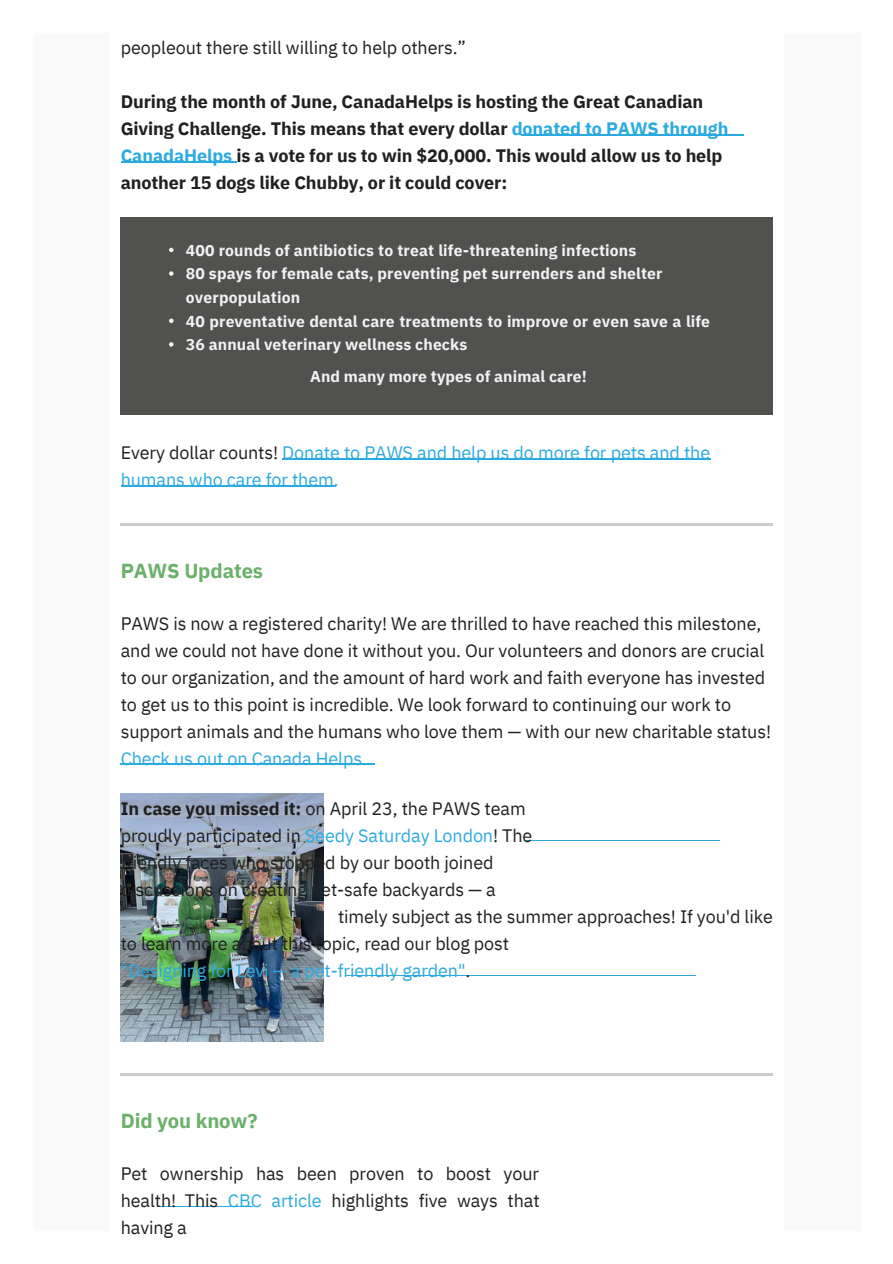
<style>
.page{position:relative;width:893px;height:1264px;background:#fff}
.page>*{position:absolute;margin:0;border:0;box-sizing:border-box;transform-origin:0 0}
.t1{font:700 20.25px "IBM Plex Sans";letter-spacing:-.005em;color:#6bb169}
.t2{font:18px/27px "IBM Plex Sans";letter-spacing:-.005em;color:#202020;text-align:justify}
.t3{font:700 18px/27px "IBM Plex Sans";letter-spacing:-.005em;color:#202020}
.t4{font:18px/27px "IBM Plex Sans";letter-spacing:-.005em;color:#2baadf}
.t5{font:700 15.75px/23.5px "IBM Plex Sans";letter-spacing:.01em;color:#f2f2f2}
.s1{color:#2baadf}
.s2{color:#202020}
.s3{font-weight:700}
</style>
<div class="page">
<div style="left:33px;top:25px;width:827px;height:1212px;background:#fafafa"></div>
<div style="left:109px;top:25px;width:675px;height:1212px;background:#fff"></div>
<hr style="left:521px;top:134px;width:222px;height:1px;background:#2baadf">
<hr style="left:121px;top:161px;width:115px;height:1px;background:#2baadf">
<div style="left:121px;top:217px;width:651px;height:198px;background:#515150"></div>
<svg style="left:169px;top:248px;width:4px;height:4px"></svg>
<svg style="left:169px;top:271px;width:4px;height:5px"></svg>
<svg style="left:169px;top:318px;width:4px;height:5px"></svg>
<svg style="left:169px;top:342px;width:4px;height:4px"></svg>
<hr style="left:282px;top:458px;width:428px;height:1px;background:#2baadf">
<hr style="left:121px;top:485px;width:214px;height:1px;background:#2baadf">
<hr style="left:121px;top:523px;width:651px;height:2px;background:#ccc">
<hr style="left:121px;top:763px;width:254px;height:2px;background:#2baadf">
<img style="left:121px;top:793px;width:202px;height:248px">
<hr style="left:160px;top:1205px;width:92px;height:1px;background:#2baadf">
<hr style="left:121px;top:1073px;width:652px;height:2px;background:#ccc">
<hr style="left:345px;top:975px;width:350px;height:1px;background:#2baadf">
<hr style="left:526px;top:840px;width:194px;height:1px;background:#2baadf">
<p class="t2" style="left:121px;top:34px;width:347px">peopleout there still willing to help others.”</p>
<p class="t3" style="left:121px;top:88px;width:609px">During the month of June, CanadaHelps is hosting the Great Canadian Giving Challenge. This means that every dollar <span class="s1">donated to PAWS through CanadaHelps</span> is a vote for us to win $20,000. This would allow us to help another 15 dogs like Chubby, or it could cover:</p>
<p class="t5" style="left:186px;top:238px;width:525px">400 rounds of antibiotics to treat life-threatening infections<br>80 spays for female cats, preventing pet surrenders and shelter overpopulation<br>40 preventative dental care treatments to improve or even save a life 36 annual veterinary wellness checks</p>
<p class="t5" style="left:310px;top:364px;width:278px">And many more types of animal care!</p>
<p class="t4" style="left:121px;top:439px;width:591px"><span class="s2">Every dollar counts!</span> Donate to PAWS and help us do more for pets and the humans who care for them.</p>
<p class="t1" style="left:121px;top:557px;width:144px">PAWS Updates</p>
<p class="t2" style="left:121px;top:610px;width:652px;text-align:left">PAWS is now a registered charity! We are thrilled to have reached this milestone, and we could not have done it without you. Our volunteers and donors are crucial to our organization, and the amount of hard work and faith everyone has invested to get us to this point is incredible. We look forward to continuing our work to support animals and the humans who love them — with our new charitable status!</p>
<p class="t4" style="left:121px;top:745px;width:248px">Check us out on Canada Helps.</p>
<p class="t2" style="left:121px;top:794px;width:406px"><span class="s3">In case you missed it:</span> on April 23, the PAWS team</p>
<p class="t2" style="left:121px;top:821px;width:413px">proudly participated in <span class="s1">Seedy Saturday London</span>! The</p>
<p class="t2" style="left:121px;top:848px;width:374px">friendly faces who stopped by our booth joined</p>
<p class="t2" style="left:121px;top:875px;width:376px">discussions on creating pet-safe backyards — a</p>
<p class="t2" style="left:338px;top:902px;width:436px">timely subject as the summer approaches! If you'd like</p>
<p class="t2" style="left:121px;top:929px;width:390px">to learn more about this topic, read our blog post</p>
<p class="t4" style="left:121px;top:956px;width:351px">"Designing for Levi — a pet-friendly garden"<span class="s2">.</span></p>
<p class="t1" style="left:121px;top:1107px;width:138px">Did you know?</p>
<p class="t2" style="left:121px;top:1159px;width:420px">Pet ownership has been proven to boost your health! This <span class="s1">CBC article</span> highlights five ways that having a</p>
</div>
